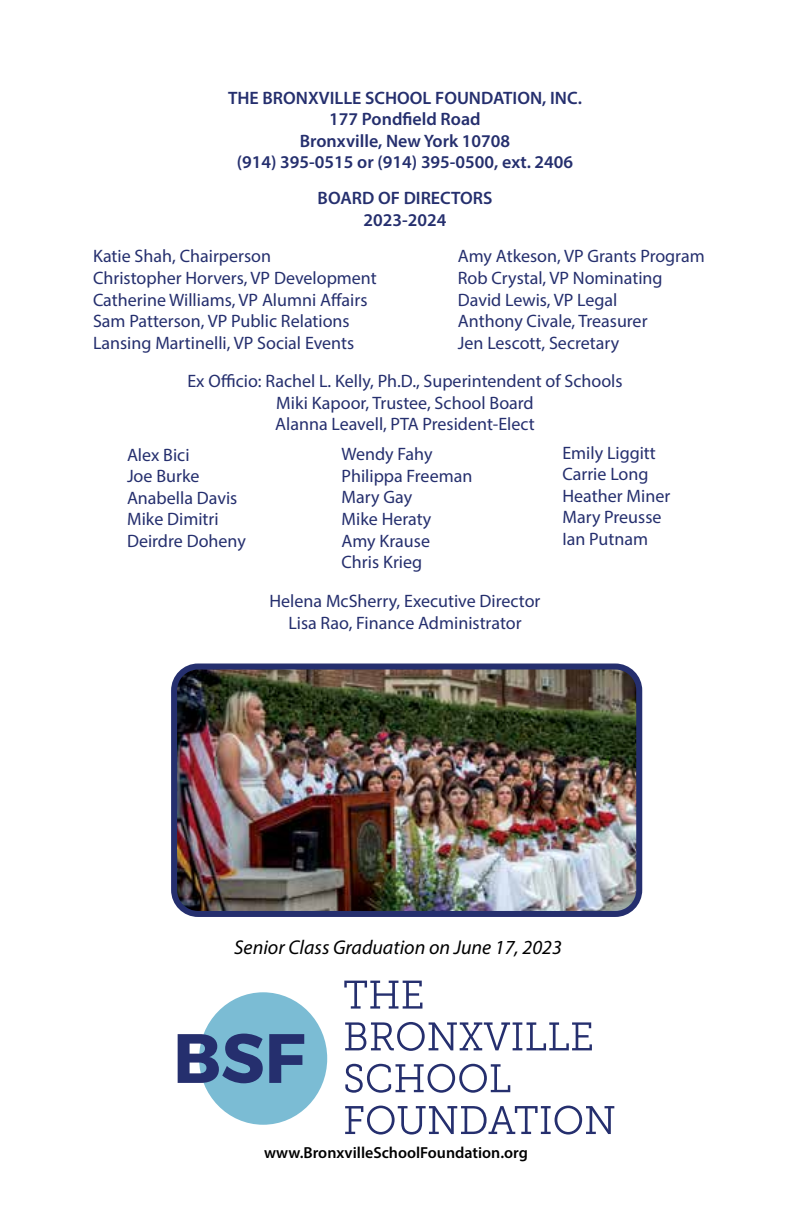
<style>
.page{position:relative;width:792px;height:1224px;background:#fff}
.page>*{position:absolute;margin:0;border:0;box-sizing:border-box;transform-origin:0 0}
.t1{font:italic 20px "Myriad Pro";color:#000}
.t2{font:18px/21.6px "Myriad Pro";color:#252f6e}
.t3{font:600 18px/21.6px "Myriad Pro";color:#252f6e;text-align:center}
.t4{font:600 16px "Myriad Pro";color:#000}
</style>
<div class="page">
<div style="left:199px;top:992px;width:128px;height:133px;background:#7bbcd4;border-radius:50%"></div>
<svg style="left:344px;top:981px;width:78px;height:28px"></svg>
<svg style="left:345px;top:1022px;width:247px;height:29px"></svg>
<svg style="left:345px;top:1064px;width:165px;height:29px"></svg>
<svg style="left:345px;top:1106px;width:269px;height:29px"></svg>
<svg style="left:178px;top:1034px;width:85px;height:49px"></svg>
<svg style="left:269px;top:1034px;width:35px;height:49px"></svg>
<img style="left:178px;top:671px;width:457px;height:239px">
<div style="left:171px;top:664px;width:471px;height:253px;border:6px solid #252f6e;border-radius:24px"></div>
<p class="t3" style="left:228px;top:86px;width:355px">THE BRONXVILLE SCHOOL FOUNDATION, INC.<br>177 Pondfield Road<br>Bronxville, New York 10708<br>(914) 395-0515 or (914) 395-0500, ext. 2406</p>
<p class="t3" style="left:318px;top:187px;width:176px">BOARD OF DIRECTORS<br>2023-2024</p>
<p class="t2" style="left:93px;top:245px;width:180px">Katie Shah, Chairperson</p>
<p class="t2" style="left:458px;top:245px;width:248px">Amy Atkeson, VP Grants Program</p>
<p class="t2" style="left:93px;top:267px;width:285px">Christopher Horvers, VP Development</p>
<p class="t2" style="left:458px;top:267px;width:206px">Rob Crystal, VP Nominating</p>
<p class="t2" style="left:93px;top:289px;width:276px">Catherine Williams, VP Alumni Affairs</p>
<p class="t2" style="left:458px;top:289px;width:161px">David Lewis, VP Legal</p>
<p class="t2" style="left:93px;top:310px;width:258px">Sam Patterson, VP Public Relations</p>
<p class="t2" style="left:458px;top:310px;width:191px">Anthony Civale, Treasurer</p>
<p class="t2" style="left:93px;top:332px;width:263px">Lansing Martinelli, VP Social Events</p>
<p class="t2" style="left:187px;top:323px;width:437px;line-height:38.2px;text-align:right">Jen Lescott, Secretary<br>Ex Officio: Rachel L. Kelly, Ph.D., Superintendent of Schools</p>
<p class="t2" style="left:275px;top:392px;width:261px">Miki Kapoor, Trustee, School Board<br>Alanna Leavell, PTA President-Elect</p>
<p class="t2" style="left:127px;top:443px;width:120px">Alex Bici<br>Joe Burke<br>Anabella Davis<br>Mike Dimitri<br>Deirdre Doheny</p>
<p class="t2" style="left:562px;top:442px;width:109px">Emily Liggitt<br>Carrie Long<br>Heather Miner<br>Mary Preusse<br>Ian Putnam</p>
<p class="t2" style="left:342px;top:443px;width:132px">Wendy Fahy<br>Philippa Freeman<br>Mary Gay<br>Mike Heraty<br>Amy Krause<br>Chris Krieg</p>
<p class="t2" style="left:270px;top:590px;width:272px;text-align:center">Helena McSherry, Executive Director<br>Lisa Rao, Finance Administrator</p>
<p class="t1" style="left:234px;top:935px;width:329px">Senior Class Graduation on June 17, 2023</p>
<p class="t4" style="left:264px;top:1142px;width:265px">www.BronxvilleSchoolFoundation.org</p>
</div>
